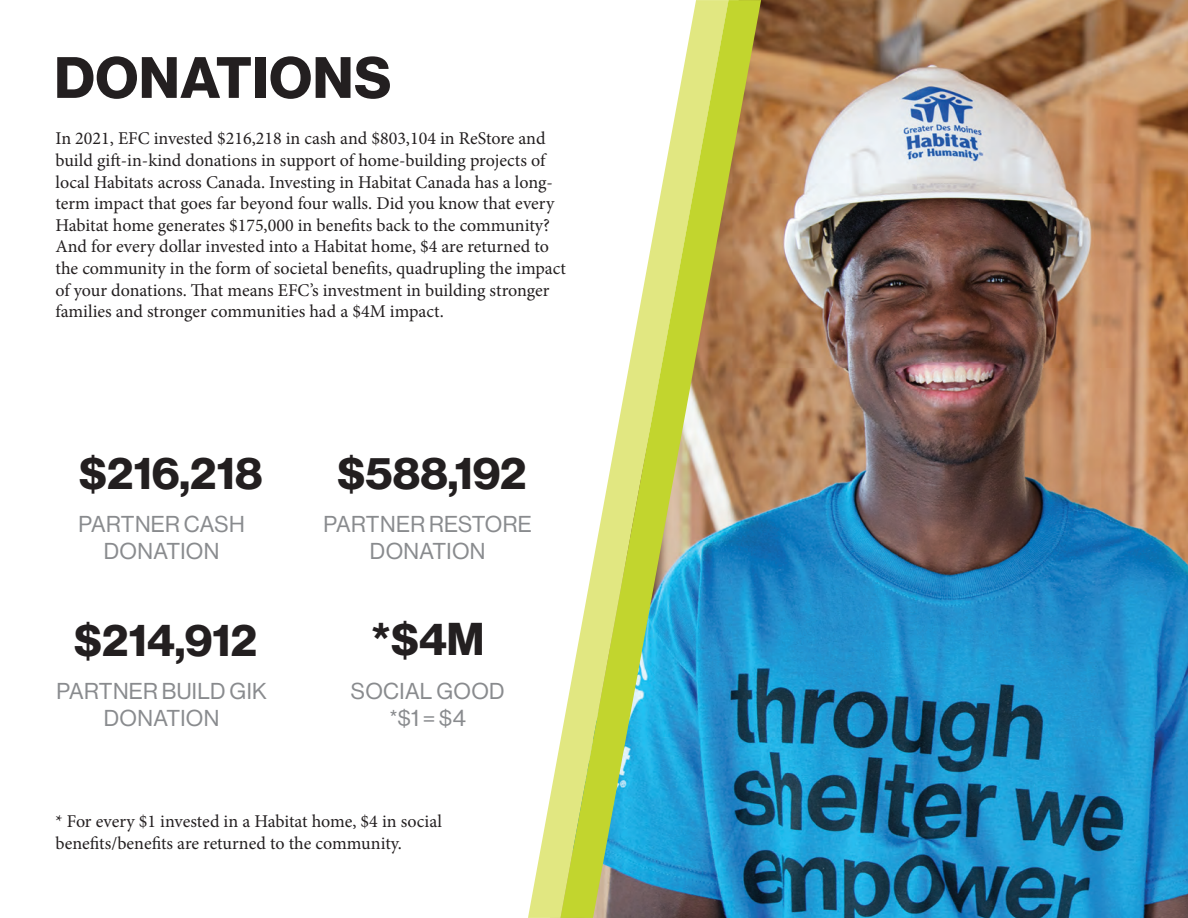
<style>
.page{position:relative;width:1188px;height:918px;background:#fff}
.page>*{position:absolute;margin:0;border:0;box-sizing:border-box;transform-origin:0 0}
.t1{font:57px "N Haas Grotesk DS Pro 75 Bd";letter-spacing:.015em;color:#231f20}
.t2{font:45px "N Haas Grotesk DS Pro 75 Bd";color:#231f20}
.t3{font:22.5px/27px "N Haas Grotesk DS Pro 55 Rg";letter-spacing:.015em;color:#898b8e;text-align:center}
.t4{font:18px/21.6px "Minion Pro";color:#231f20}
</style>
<div class="page">
<img style="left:761px;top:0;width:427px;height:918px">
<svg style="left:528px;top:743px;width:32px;height:175px"></svg>
<svg style="left:560px;top:0;width:201px;height:918px"></svg>
<h1 class="t1" style="left:54px;top:45px;width:338px">DONATIONS</h1>
<p class="t4" style="left:55px;top:128px;width:512px">In 2021, EFC invested $216,218 in cash and $803,104 in ReStore and build gift-in-kind donations in support of home-building projects of local Habitats across Canada. Investing in Habitat Canada has a long&shy;term impact that goes far beyond four walls. Did you know that every Habitat home generates $175,000 in benefits back to the community?<br>And for every dollar invested into a Habitat home, $4 are returned to the community in the form of societal benefits, quadrupling the impact of your donations. That means EFC’s investment in building stronger families and stronger communities had a $4M impact.</p>
<h2 class="t2" style="left:79px;top:447px;width:185px">$216,218</h2>
<h2 class="t2" style="left:338px;top:447px;width:190px">$588,192</h2>
<p class="t3" style="left:79px;top:511px;width:168px">PARTNER CASH<br>DONATION</p>
<p class="t3" style="left:324px;top:511px;width:210px">PARTNER RESTORE<br>DONATION</p>
<h2 class="t2" style="left:74px;top:614px;width:184px">$214,912</h2>
<h2 class="t2" style="left:371px;top:613px;width:115px">*$4M</h2>
<p class="t3" style="left:57px;top:677px;width:212px">PARTNER BUILD GIK<br>DONATION</p>
<p class="t3" style="left:351px;top:677px;width:155px">SOCIAL GOOD *$1 = $4</p>
<p class="t4" style="left:55px;top:811px;width:388px">* For every $1 invested in a Habitat home, $4 in social benefits/benefits are returned to the community.</p>
</div>
